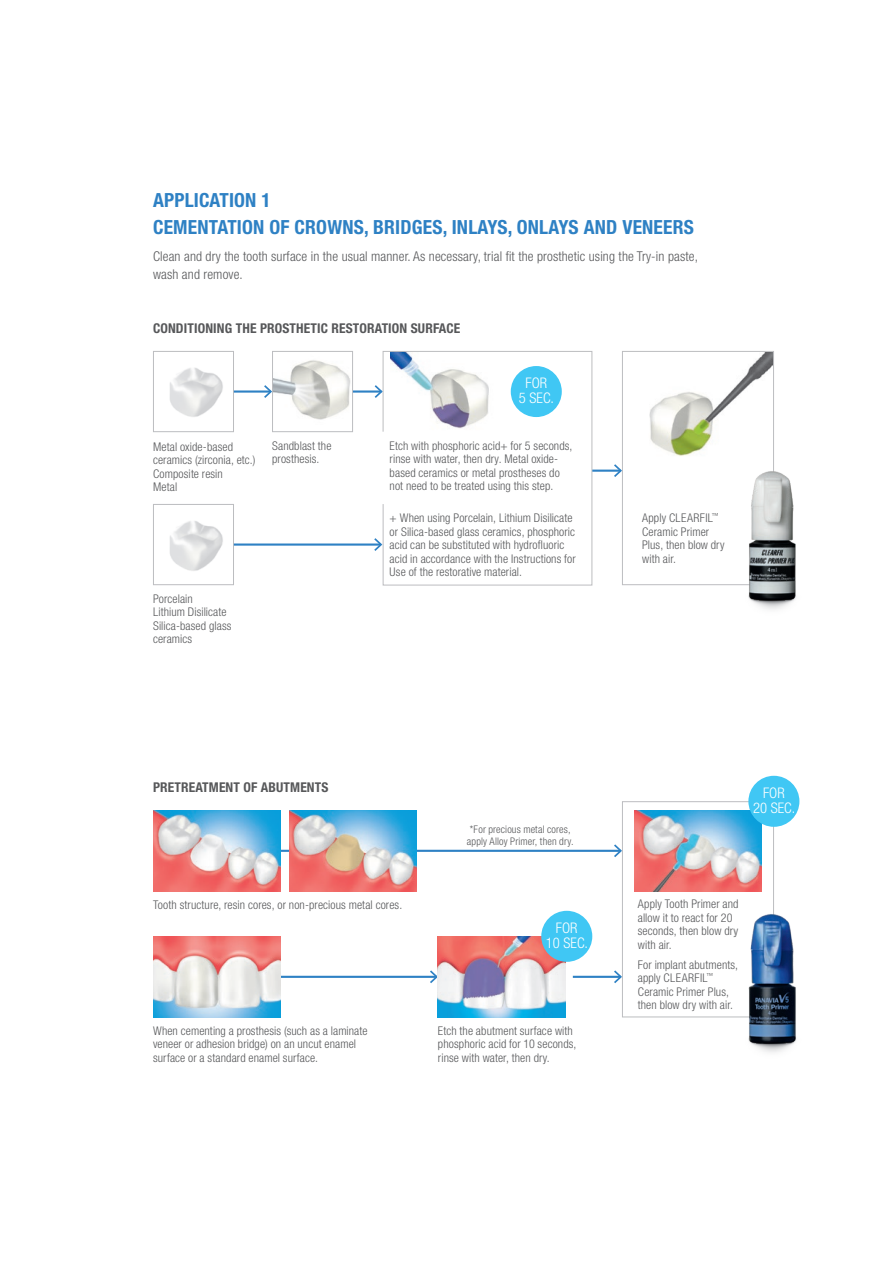
<style>
.page{position:relative;width:893px;height:1263px;background:#fff}
.page>*{position:absolute;margin:0;border:0;box-sizing:border-box;transform-origin:0 0}
.t1{font:700 condensed 19.5px/27px "Helvetica Neue LT Std";letter-spacing:.01em;color:#2e81c4}
.t2{font:300 condensed 14.7px/15px "Helvetica Neue LT Std";color:#fff;text-align:center}
.t3{font:300 condensed 13.5px/18px "Helvetica Neue LT Std";letter-spacing:.01em;color:#57585a}
.t4{font:700 condensed 13.5px "Helvetica Neue LT Std";letter-spacing:.01em;color:#57585a}
.t5{font:300 condensed 12px/13.5px "Helvetica Neue LT Std";letter-spacing:.01em;color:#57585a}
.t6{font:300 condensed 10.5px/12px "Helvetica Neue LT Std";letter-spacing:.015em;color:#57585a}
</style>
<div class="page">
<hr style="left:281px;top:850px;width:340px;height:2px;background:#2e81c4">
<svg style="left:612px;top:844px;width:10px;height:13px"></svg>
<hr style="left:281px;top:976px;width:156px;height:2px;background:#2e81c4">
<svg style="left:428px;top:969px;width:10px;height:16px"></svg>
<hr style="left:573px;top:976px;width:48px;height:2px;background:#2e81c4">
<svg style="left:612px;top:970px;width:10px;height:14px"></svg>
<img style="left:649px;top:353px;width:123px;height:103px">
<img style="left:170px;top:368px;width:53px;height:49px">
<img style="left:170px;top:521px;width:53px;height:50px">
<div style="left:153px;top:351px;width:81px;height:81px;border:1px solid #bcbdc0"></div>
<div style="left:622px;top:351px;width:152px;height:234px;border:1px solid #bcbdc0"></div>
<div style="left:622px;top:801px;width:152px;height:216px;border:1px solid #bcbdc0"></div>
<div style="left:153px;top:504px;width:81px;height:81px;border:1px solid #bcbdc0"></div>
<img style="left:274px;top:360px;width:77px;height:60px">
<div style="left:272px;top:351px;width:81px;height:81px;border:1px solid #bcbdc0"></div>
<svg style="left:382px;top:351px;width:211px;height:235px"></svg>
<img style="left:153px;top:936px;width:128px;height:81px">
<img style="left:289px;top:810px;width:128px;height:81px">
<hr style="left:234px;top:390px;width:37px;height:3px;background:#2e81c4">
<svg style="left:262px;top:383px;width:11px;height:17px"></svg>
<hr style="left:234px;top:543px;width:147px;height:3px;background:#2e81c4">
<svg style="left:372px;top:536px;width:12px;height:17px"></svg>
<hr style="left:353px;top:390px;width:28px;height:3px;background:#2e81c4">
<svg style="left:373px;top:383px;width:11px;height:17px"></svg>
<hr style="left:592px;top:470px;width:29px;height:2px;background:#2e81c4">
<svg style="left:612px;top:462px;width:11px;height:17px"></svg>
<img style="left:153px;top:810px;width:128px;height:81px">
<img style="left:438px;top:936px;width:128px;height:81px">
<img style="left:634px;top:810px;width:128px;height:81px">
<div style="left:748px;top:776px;width:51px;height:51px;background:#40c7f4;border-radius:50%"></div>
<div style="left:541px;top:911px;width:51px;height:51px;background:#40c7f4;border-radius:50%"></div>
<div style="left:511px;top:366px;width:51px;height:51px;background:#40c7f4;border-radius:50%"></div>
<img style="left:736px;top:908px;width:60px;height:145px">
<img style="left:736px;top:465px;width:60px;height:145px">
<h1 class="t1" style="left:153px;top:186px;width:542px">APPLICATION 1<br>CEMENTATION OF CROWNS, BRIDGES, INLAYS, ONLAYS AND VENEERS</h1>
<p class="t3" style="left:153px;top:247px;width:546px">Clean and dry the tooth surface in the usual manner. As necessary, trial fit the prosthetic using the Try-in paste, wash and remove.</p>
<p class="t4" style="left:153px;top:320px;width:309px">CONDITIONING THE PROSTHETIC RESTORATION SURFACE</p>
<p class="t2" style="left:519px;top:375px;width:37px">FOR<br>5 SEC.</p>
<p class="t5" style="left:153px;top:439px;width:104px">Metal oxide-based ceramics (zirconia, etc.)<br>Composite resin<br>Metal</p>
<p class="t5" style="left:153px;top:591px;width:80px">Porcelain<br>Lithium Disilicate<br>Silica-based glass ceramics</p>
<p class="t5" style="left:272px;top:438px;width:61px">Sandblast the prosthesis.</p>
<p class="t5" style="left:390px;top:438px;width:184px">Etch with phosphoric acid+ for 5 seconds, rinse with water, then dry. Metal oxide&shy;based ceramics or metal prostheses do not need to be treated using this step.</p>
<p class="t5" style="left:390px;top:511px;width:188px">+ When using Porcelain, Lithium Disilicate or Silica-based glass ceramics, phosphoric acid can be substituted with hydrofluoric acid in accordance with the Instructions for Use of the restorative material.</p>
<p class="t5" style="left:642px;top:511px;width:84px">Apply CLEARFIL<sup>™<br></sup>Ceramic Primer<br>Plus, then blow dry with air.</p>
<p class="t4" style="left:153px;top:779px;width:177px">PRETREATMENT OF ABUTMENTS</p>
<p class="t2" style="left:753px;top:785px;width:44px">FOR<br>20 SEC.</p>
<p class="t5" style="left:153px;top:898px;width:251px">Tooth structure, resin cores, or non-precious metal cores.</p>
<p class="t6" style="left:467px;top:823px;width:108px">*For precious metal cores, apply Alloy Primer, then dry.</p>
<p class="t2" style="left:546px;top:920px;width:44px">FOR<br>10 SEC.</p>
<p class="t5" style="left:153px;top:1024px;width:216px">When cementing a prosthesis (such as a laminate veneer or adhesion bridge) on an uncut enamel surface or a standard enamel surface.</p>
<p class="t5" style="left:438px;top:1024px;width:140px">Etch the abutment surface with phosphoric acid for 10 seconds, rinse with water, then dry.</p>
<p class="t5" style="left:638px;top:897px;width:102px">Apply Tooth Primer and allow it to react for 20 seconds, then blow dry with air.</p>
<p class="t5" style="left:638px;top:958px;width:102px">For implant abutments, apply CLEARFIL<sup>™<br></sup>Ceramic Primer Plus, then blow dry with air.</p>
</div>
